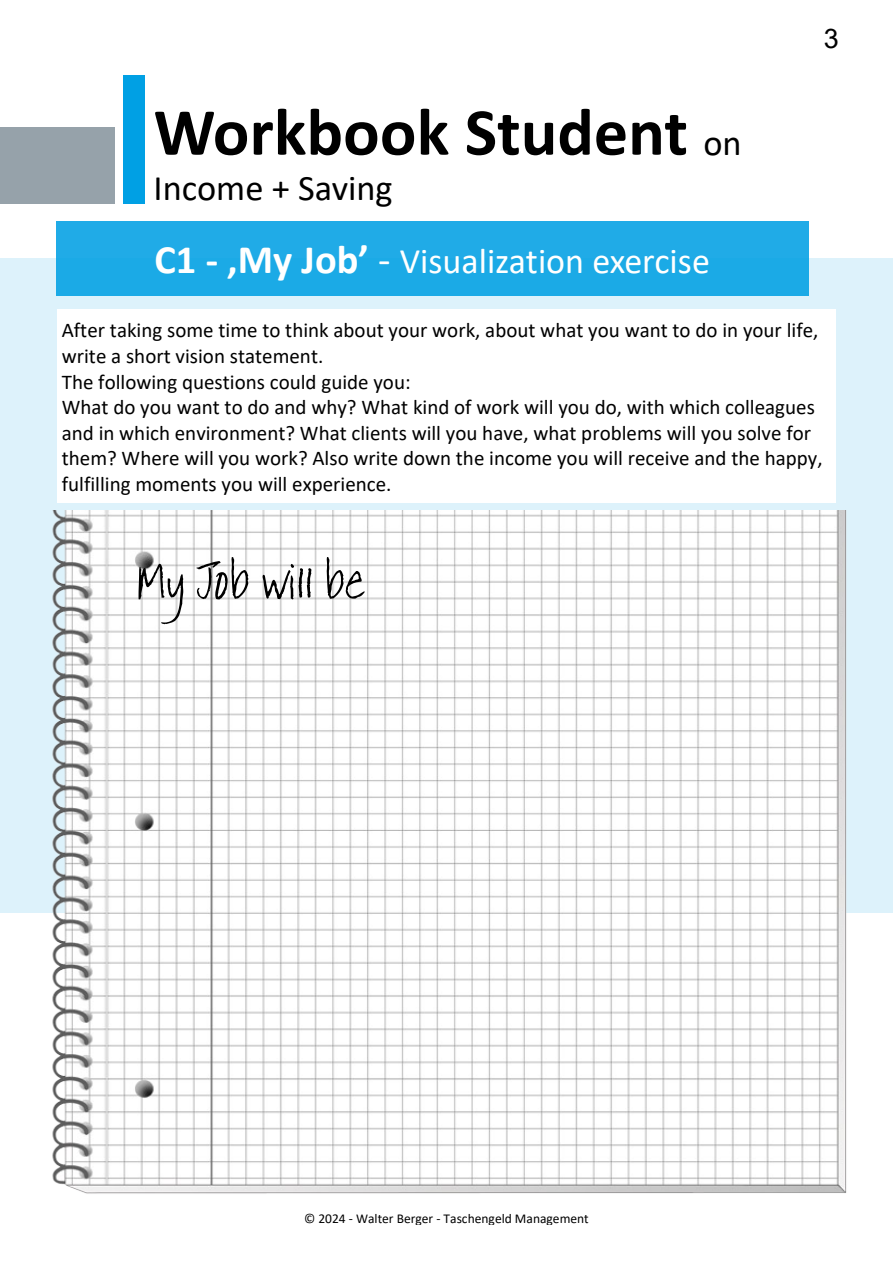
<style>
.page{position:relative;width:893px;height:1263px;background:#fff}
.page>*{position:absolute;margin:0;border:0;box-sizing:border-box;transform-origin:0 0}
.t1{font:700 67.5px "Calibri";color:#000}
.t2{font:54px "Annie BTN";color:#000}
.t3{font:36px "Calibri";color:#fff}
.t4{font:36px "Calibri";color:#000}
.t5{font:27px "Arial";color:#000}
.t6{font:21px/25.7px "Calibri";color:#000}
.t7{font:13.5px "Calibri";color:#000}
.s1{font-weight:400;font-size:36px}
.s2{font-weight:700;font-size:40.5px}
.s3{font-size:40.5px}
</style>
<div class="page">
<div style="left:0;top:258px;width:893px;height:655px;background:#ddf2fb"></div>
<div style="left:56px;top:221px;width:752px;height:74px;background:#1daae6"></div>
<div style="left:0;top:127px;width:115px;height:77px;background:#96a2aa"></div>
<div style="left:124px;top:75px;width:21px;height:129px;background:#00a0e4"></div>
<div style="left:58px;top:310px;width:778px;height:193px;background:#fff"></div>
<img style="left:52px;top:510px;width:795px;height:684px">
<h1 class="t1" style="left:154px;top:104px;width:590px">Workbook Student <span class="s1">on</span></h1>
<h3 class="t4" style="left:154px;top:173px;width:241px">Income + Saving</h3>
<h3 class="t3" style="left:155px;top:246px;width:557px"><span class="s2">C1 - ‚My Job’</span> <span class="s3">-</span> Visualization exercise</h3>
<p class="t5" style="left:824px;top:29px;width:17px">3</p>
<p class="t6" style="left:62px;top:319px;width:762px">After taking some time to think about your work, about what you want to do in your life, write a short vision statement.<br>The following questions could guide you:<br>What do you want to do and why? What kind of work will you do, with which colleagues and in which environment? What clients will you have, what problems will you solve for them? Where will you work? Also write down the income you will receive and the happy, fulfilling moments you will experience.</p>
<h2 class="t2" style="left:137px;top:548px;width:229px">My Job will be</h2>
<p class="t7" style="left:304px;top:1212px;width:286px">© 2024 - Walter Berger - Taschengeld Management</p>
</div>
